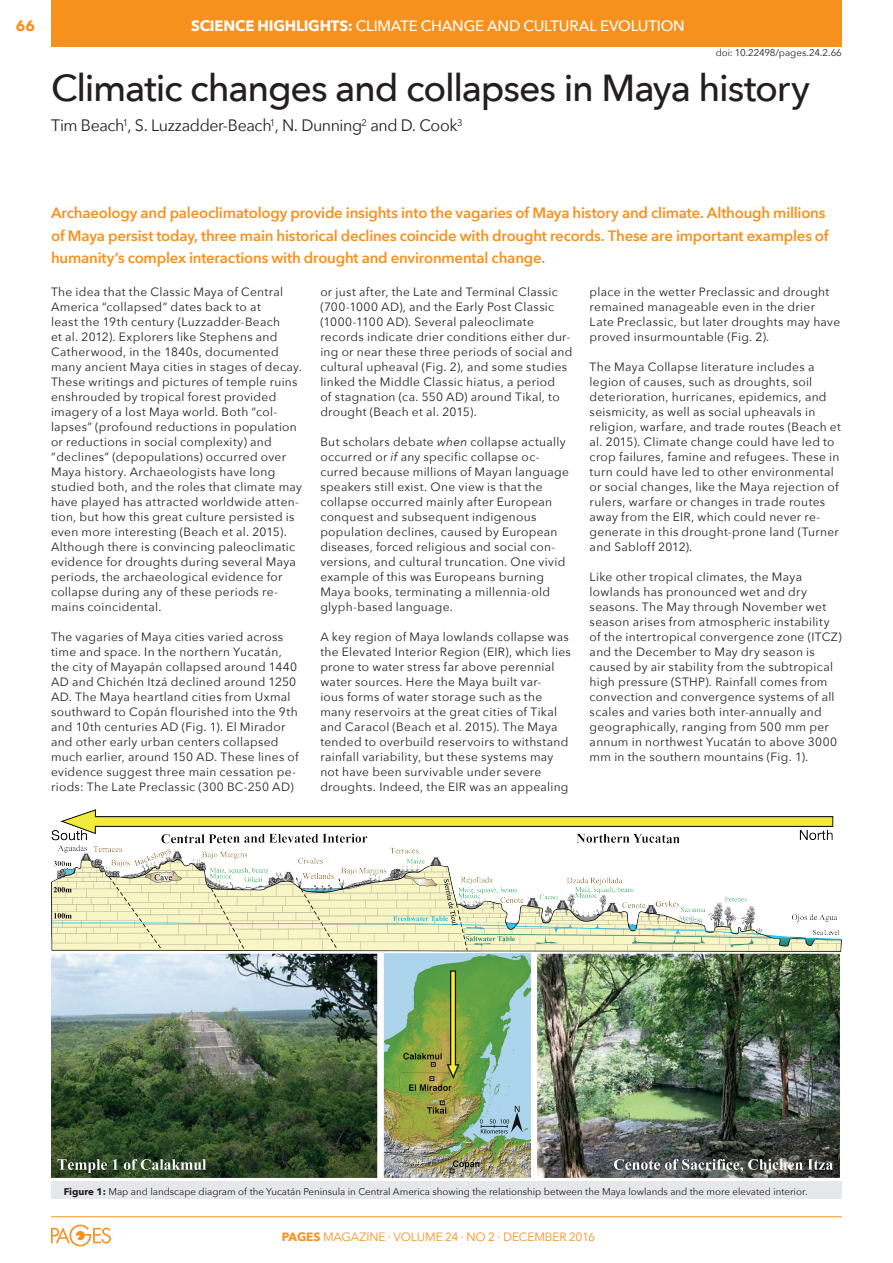
<style>
.page{position:relative;width:893px;height:1263px;background:#fff}
.page>*{position:absolute;margin:0;border:0;box-sizing:border-box;transform-origin:0 0}
.ARTICLE-Title{font:500 37.5px "Avenir Next";letter-spacing:-.03em;color:#231f20}
.ARTICLE-Authors{font:16.5px "Avenir Next";letter-spacing:-.025em;color:#231f20}
.ARTICLE-Abstract{font:600 15px/22.5px "Avenir Next";letter-spacing:-.015em;color:#f6911e}
.HEADER-Title{font:500 15px "Avenir Next";letter-spacing:-.015em;color:#fff}
.PAGE_NUMBER{font:700 15px "Avenir Next";color:#f6911e}
._3col-text{font:12px/15px "Avenir Next";letter-spacing:.025em;color:#231f20}
.t1{font:12px "Avenir Next";letter-spacing:-.01em;color:#f6911e}
.ARTICLE-Figure_Capti{font:9.75px "Avenir Next";color:#231f20}
.DOI{font:9.75px "Avenir Next";letter-spacing:-.005em;color:#231f20}
.s1{font-weight:700}
.s2{font-style:italic}
</style>
<div class="page">
<hr style="left:51px;top:1216px;width:791px;height:1px;background:#f6911e">
<svg style="left:51px;top:1225px;width:60px;height:21px"></svg>
<div style="left:51px;top:0;width:791px;height:46px;background:#f6911e"></div>
<div style="left:51px;top:1181px;width:791px;height:18px;background:#e6e7e9"></div>
<img style="left:52px;top:810px;width:790px;height:368px">
<p class="PAGE_NUMBER" style="left:16px;top:13px;width:21px">66</p>
<p class="HEADER-Title" style="left:191px;top:13px;width:495px"><span class="s1">SCIENCE HIGHLIGHTS:</span> Climate change and cultural evolution</p>
<p class="DOI" style="left:716px;top:45px;width:128px">doi: 10.22498/pages.24.2.66</p>
<p class="ARTICLE-Title" style="left:51px;top:56px;width:760px">Climatic changes and collapses in Maya history</p>
<p class="ARTICLE-Authors" style="left:51px;top:112px;width:413px">Tim Beach<sup>1</sup>, S. Luzzadder-Beach<sup>1</sup>, N. Dunning<sup>2</sup> and D. Cook<sup>3</sup></p>
<p class="ARTICLE-Abstract" style="left:51px;top:201px;width:779px">Archaeology and paleoclimatology provide insights into the vagaries of Maya history and climate. Although millions of Maya persist today, three main historical declines coincide with drought records. These are important examples of humanity’s complex interactions with drought and environmental change.</p>
<p class="_3col-text" style="left:51px;top:284px;width:253px">The idea that the Classic Maya of Central America “collapsed” dates back to at<br>least the 19th century (Luzzadder-Beach<br>et al. 2012). Explorers like Stephens and Catherwood, in the 1840s, documented many ancient Maya cities in stages of decay.<br>These writings and pictures of temple ruins enshrouded by tropical forest provided imagery of a lost Maya world. Both “col&shy;lapses” (profound reductions in population or reductions in social complexity) and “declines” (depopulations) occurred over Maya history. Archaeologists have long studied both, and the roles that climate may have played has attracted worldwide atten&shy;tion, but how this great culture persisted is even more interesting (Beach et al. 2015).<br>Although there is convincing paleoclimatic evidence for droughts during several Maya periods, the archaeological evidence for collapse during any of these periods re&shy;mains coincidental.</p>
<p class="_3col-text" style="left:51px;top:629px;width:249px">The vagaries of Maya cities varied across time and space. In the northern Yucatán, the city of Mayapán collapsed around 1440<br>AD and Chichén Itzá declined around 1250<br>AD. The Maya heartland cities from Uxmal southward to Copán flourished into the 9th and 10th centuries AD (Fig. 1). El Mirador and other early urban centers collapsed much earlier, around 150 AD. These lines of evidence suggest three main cessation pe&shy;riods: The Late Preclassic (300 BC-250 AD)</p>
<p class="_3col-text" style="left:320px;top:284px;width:254px">or just after, the Late and Terminal Classic (700-1000 AD), and the Early Post Classic (1000-1100 AD). Several paleoclimate records indicate drier conditions either dur&shy;ing or near these three periods of social and cultural upheaval (Fig. 2), and some studies linked the Middle Classic hiatus, a period<br>of stagnation (ca. 550 AD) around Tikal, to drought (Beach et al. 2015).</p>
<p class="_3col-text" style="left:320px;top:434px;width:250px">B ut scholars debate <span class="s2">when</span> collapse actually occurred or <span class="s2">if</span> any specific collapse oc&shy;curred because millions of Mayan language speakers still exist. One view is that the collapse occurred mainly after European conquest and subsequent indigenous population declines, caused by European diseases, forced religious and social con&shy;versions, and cultural truncation. One vivid example of this was Europeans burning Maya books, terminating a millennia-old glyph-based language.</p>
<p class="_3col-text" style="left:320px;top:629px;width:252px">A key region of Maya lowlands collapse was the Elevated Interior Region (EIR), which lies prone to water stress far above perennial water sources. Here the Maya built var-<br>ious forms of water storage such as the many reservoirs at the great cities of Tikal and Caracol (Beach et al. 2015). The Maya tended to overbuild reservoirs to withstand rainfall variability, but these systems may not have been survivable under severe droughts. Indeed, the EIR was an appealing</p>
<p class="_3col-text" style="left:590px;top:284px;width:252px">place in the wetter Preclassic and drought remained manageable even in the drier Late Preclassic, but later droughts may have proved insurmountable (Fig. 2).</p>
<p class="_3col-text" style="left:590px;top:359px;width:253px">The Maya Collapse literature includes a legion of causes, such as droughts, soil deterioration, hurricanes, epidemics, and seismicity, as well as social upheavals in religion, warfare, and trade routes (Beach et al. 2015). Climate change could have led to crop failures, famine and refugees. These in turn could have led to other environmental or social changes, like the Maya rejection of rulers, warfare or changes in trade routes away from the EIR, which could never re&shy;generate in this drought-prone land (Turner and Sabloff 2012).</p>
<p class="_3col-text" style="left:590px;top:569px;width:254px">Like other tropical climates, the Maya lowlands has pronounced wet and dry seasons. The May through November wet season arises from atmospheric instability of the intertropical convergence zone (ITCZ) and the December to May dry season is caused by air stability from the subtropical high pressure (STHP). Rainfall comes from convection and convergence systems of all scales and varies both inter-annually and geographically, ranging from 500 mm per annum in northwest Yucatán to above 3000 mm in the southern mountains (Fig. 1).</p>
<p class="ARTICLE-Figure_Capti" style="left:64px;top:1184px;width:745px"><span class="s1">Figure 1:</span> Map and landscape diagram of the Yucatán Peninsula in Central America showing the relationship between the Maya lowlands and the more elevated interior.</p>
<p class="t1" style="left:282px;top:1227px;width:315px"><span class="s1">PAGES</span> MAGAZINE ∙ VOLUME 24 ∙ NO 2 ∙ Decem ber 2016</p>
</div>
